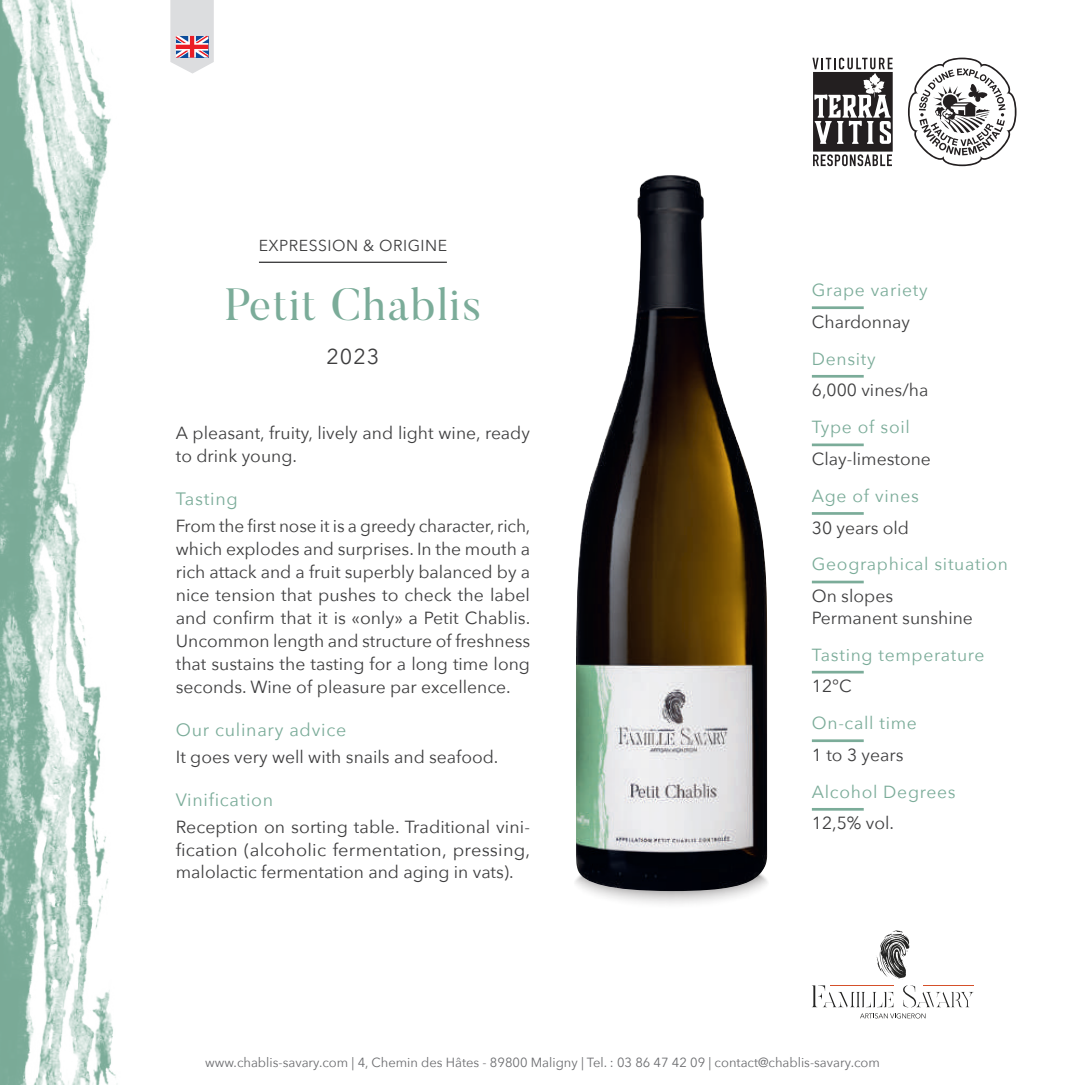
<style>
.page{position:relative;width:1085px;height:1085px;background:#fff}
.page>*{position:absolute;margin:0;border:0;box-sizing:border-box;transform-origin:0 0}
.t1{font:44.77px "Butler";letter-spacing:.04em;color:#7bac99}
.t2{font:21.6px "Avenir Next";color:#3e3e3f}
.t3{font:17.78px "Avenir Next";letter-spacing:.04em;color:#7bac99}
.t4{font:17.55px/22.9px "Avenir Next";color:#3e3e3f}
.t5{font:17.55px "Avenir Next";letter-spacing:.04em;color:#7bac99}
.t6{font:15.75px "Avenir Next";letter-spacing:.03em;color:#3e3e3f}
.t7{font:13.28px "Avenir Next";color:#6c6d70}
</style>
<div class="page">
<svg style="left:876px;top:930px;width:33px;height:49px"></svg>
<svg style="left:812px;top:985px;width:81px;height:22px"></svg>
<svg style="left:903px;top:985px;width:70px;height:22px"></svg>
<svg style="left:860px;top:1013px;width:65px;height:5px"></svg>
<img style="left:0;top:0;width:118px;height:1084px">
<svg style="left:573px;top:857px;width:196px;height:53px"></svg>
<img style="left:575px;top:175px;width:194px;height:715px">
<hr style="left:259px;top:261px;width:188px;height:2px;background:#3e3e3f">
<hr style="left:811px;top:306px;width:52px;height:3px;background:#7bac99">
<hr style="left:811px;top:375px;width:52px;height:2px;background:#7bac99">
<hr style="left:811px;top:443px;width:52px;height:3px;background:#7bac99">
<hr style="left:811px;top:512px;width:52px;height:2px;background:#7bac99">
<hr style="left:811px;top:580px;width:52px;height:3px;background:#7bac99">
<hr style="left:811px;top:670px;width:52px;height:3px;background:#7bac99">
<hr style="left:811px;top:739px;width:52px;height:3px;background:#7bac99">
<hr style="left:811px;top:807px;width:52px;height:3px;background:#7bac99">
<svg style="left:908px;top:58px;width:109px;height:108px"></svg>
<svg style="left:812px;top:58px;width:80px;height:108px"></svg>
<svg style="left:170px;top:0;width:44px;height:73px;background:#d8c9d0"></svg>
<p class="t6" style="left:259px;top:232px;width:190px">EXPRESSION &amp; ORIGINE</p>
<h1 class="t1" style="left:225px;top:276px;width:258px">Petit Chablis</h1>
<p class="t2" style="left:326px;top:338px;width:54px">2023</p>
<p class="t4" style="left:176px;top:420px;width:355px">A pleasant, fruity, lively and light wine, ready to drink young.</p>
<p class="t3" style="left:176px;top:484px;width:64px">Tasting</p>
<p class="t4" style="left:176px;top:513px;width:356px;text-align:justify">From the first nose it is a greedy character, rich, which explodes and surprises. In the mouth a rich attack and a fruit superbly balanced by a nice tension that pushes to check the label and confirm that it is «only» a Petit Chablis.<br>Uncommon length and structure of freshness that sustains the tasting for a long time long seconds. Wine of pleasure par excellence.</p>
<p class="t3" style="left:176px;top:714px;width:172px">Our culinary advice</p>
<p class="t4" style="left:176px;top:744px;width:324px">It goes very well with snails and seafood.</p>
<p class="t3" style="left:176px;top:784px;width:99px">Vinification</p>
<p class="t4" style="left:176px;top:814px;width:356px;text-align:justify">Reception on sorting table. Traditional vini&shy;fication (alcoholic fermentation, pressing, malolactic fermentation and aging in vats).</p>
<p class="t5" style="left:811px;top:275px;width:117px">Grape variety</p>
<p class="t4" style="left:811px;top:309px;width:100px">Chardonnay</p>
<p class="t5" style="left:811px;top:344px;width:65px">Density</p>
<p class="t4" style="left:811px;top:378px;width:118px">6,000 vines/ha</p>
<p class="t5" style="left:811px;top:412px;width:99px">Type of soil</p>
<p class="t4" style="left:811px;top:446px;width:120px">Clay-limestone</p>
<p class="t5" style="left:811px;top:481px;width:108px">Age of vines</p>
<p class="t4" style="left:811px;top:515px;width:99px">30 years old</p>
<p class="t5" style="left:811px;top:549px;width:197px">Geographical situation</p>
<p class="t4" style="left:811px;top:584px;width:162px;line-height:21.6px">On slopes<br>Permanent sunshine</p>
<p class="t5" style="left:811px;top:639px;width:174px">Tasting temperature</p>
<p class="t4" style="left:811px;top:674px;width:41px">12°C</p>
<p class="t5" style="left:811px;top:708px;width:107px">On-call time</p>
<p class="t4" style="left:811px;top:742px;width:93px">1 to 3 years</p>
<p class="t5" style="left:811px;top:776px;width:145px">Alcohol Degrees</p>
<p class="t4" style="left:811px;top:811px;width:84px">12,5% vol.</p>
<p class="t7" style="left:205px;top:1051px;width:676px">www.chablis-savary.com | 4, Chemin des Hâtes - 89800 Maligny | Tel. : 03 86 47 42 09 | contact@chablis-savary.com</p>
</div>
